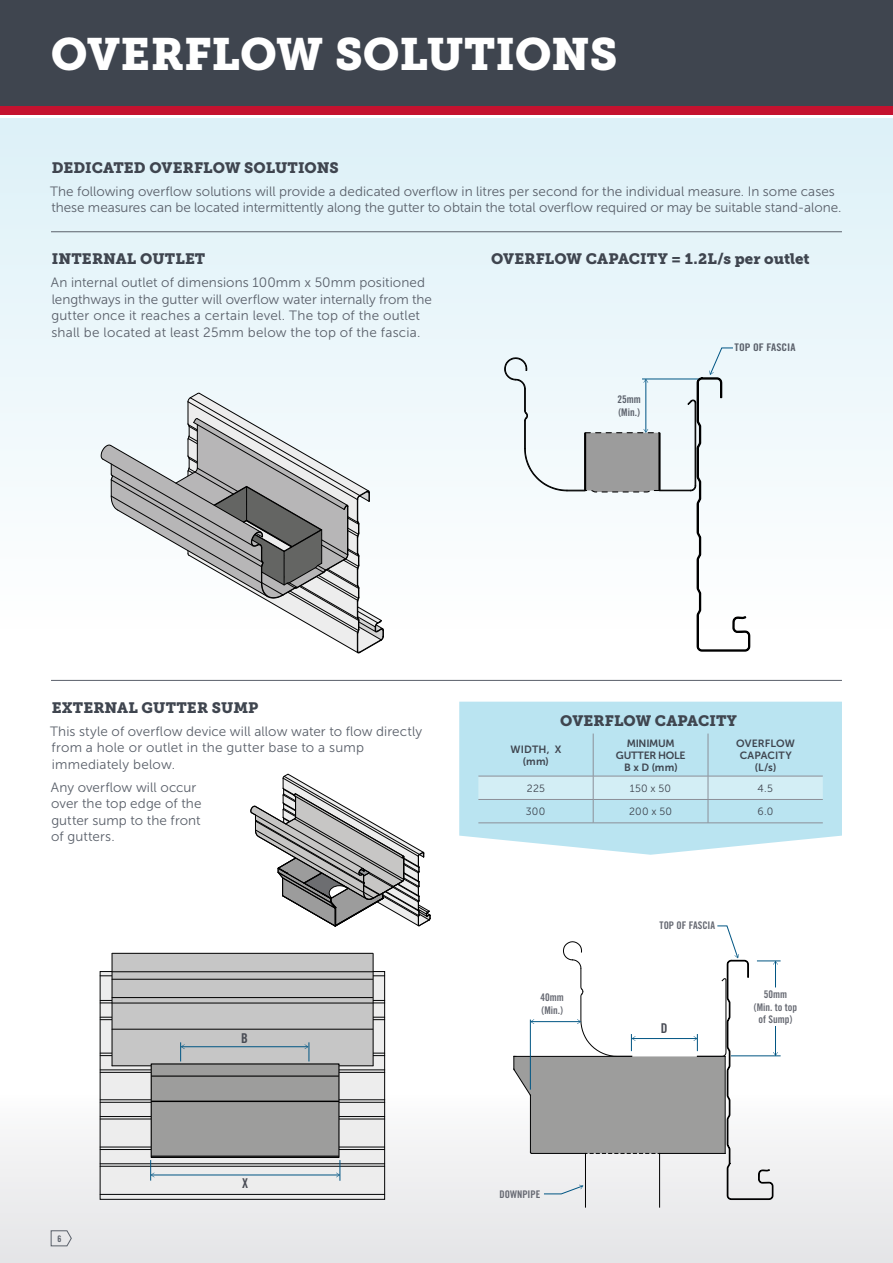
<style>
.page{position:relative;width:893px;height:1263px;background:#fff}
.page>*{position:absolute;margin:0;border:0;box-sizing:border-box;transform-origin:0 0}
.t1{font:45px "Museo Slab 900";color:#fff}
.t2{font:15px "Museo Slab 900";letter-spacing:.005em;color:#3f454f}
.t3{font:13.5px/16.5px "Museo Sans 300";color:#5a606a}
.t4{font:13.5px "Trade Gothic LT Std Bd Cn 20";color:#484b54}
.t5{font:10.5px/12.6px "Trade Gothic LT Std Bd Cn 20";color:#666972}
.t6{font:10.5px/12px "Museo Sans 700";color:#3f454f;text-align:center}
.t7{font:10.5px/12px "Museo Sans 700";letter-spacing:-.025em;color:#3f454f;text-align:center}
.t8{font:10.5px "Museo Sans 300";letter-spacing:.015em;color:#3f454f}
.t9{font:10.5px "Trade Gothic LT Std Bd Cn 20";color:#5a606a;scale:1.1 1}
.t10{font:10.5px/12.6px "Trade Gothic LT Std Bd Cn 20";color:#5a606a}
.t11{font:9px "Trade Gothic LT Std Bd Cn 20";color:#5a606a}
</style>
<div class="page">
<div style="left:0;top:1093px;width:893px;height:170px;background:linear-gradient(to bottom,#fcfcfc,#e3e4e6)"></div>
<div style="left:0;top:0;width:893px;height:106px;background:#3f454f"></div>
<div style="left:0;top:106px;width:893px;height:9px;background:#c4122f"></div>
<div style="left:0;top:118px;width:893px;height:510px;background:linear-gradient(to bottom,#dcf0f7,#fefefe)"></div>
<svg style="left:51px;top:1230px;width:21px;height:16px"></svg>
<svg style="left:459px;top:702px;width:383px;height:153px;background:#c0e6f1"></svg>
<div style="left:100px;top:971px;width:285px;height:228px;background:#ededed"></div>
<div style="left:100px;top:971px;width:285px;height:229px;border:1px solid #020304"></div>
<hr style="left:100px;top:1147px;width:285px;height:1px;background:#020304">
<hr style="left:100px;top:1149px;width:285px;height:1px;background:#020304">
<hr style="left:100px;top:1163px;width:285px;height:1px;background:#020304">
<hr style="left:100px;top:1166px;width:285px;height:1px;background:#020304">
<hr style="left:100px;top:1194px;width:285px;height:1px;background:#020304">
<hr style="left:100px;top:975px;width:285px;height:1px;background:#020304">
<hr style="left:100px;top:1099px;width:285px;height:1px;background:#020304">
<hr style="left:100px;top:1102px;width:285px;height:1px;background:#020304">
<hr style="left:100px;top:1116px;width:285px;height:1px;background:#020304">
<hr style="left:100px;top:1118px;width:285px;height:1px;background:#020304">
<hr style="left:100px;top:1053px;width:285px;height:1px;background:#020304">
<hr style="left:100px;top:1055px;width:285px;height:1px;background:#020304">
<hr style="left:100px;top:1069px;width:285px;height:1px;background:#020304">
<hr style="left:100px;top:1072px;width:285px;height:1px;background:#020304">
<hr style="left:100px;top:1000px;width:285px;height:1px;background:#020304">
<hr style="left:100px;top:1002px;width:285px;height:1px;background:#020304">
<hr style="left:100px;top:1017px;width:285px;height:1px;background:#020304">
<hr style="left:100px;top:1019px;width:285px;height:1px;background:#020304">
<div style="left:112px;top:953px;width:261px;height:113px;background:#c6c6c6"></div>
<hr style="left:112px;top:971px;width:261px;height:1px;background:#000">
<hr style="left:112px;top:979px;width:261px;height:1px;background:#000">
<hr style="left:112px;top:997px;width:261px;height:1px;background:#000">
<hr style="left:112px;top:1003px;width:261px;height:1px;background:#000">
<hr style="left:112px;top:1029px;width:261px;height:1px;background:#000">
<hr style="left:303px;top:1065px;width:70px;height:1px;background:#000">
<hr style="left:112px;top:1065px;width:74px;height:1px;background:#000">
<hr style="left:112px;top:953px;width:261px;height:1px;background:#000">
<hr style="left:373px;top:954px;width:1px;height:112px;background:#000">
<hr style="left:112px;top:954px;width:1px;height:112px;background:#000">
<div style="left:151px;top:1064px;width:188px;height:93px;background:#9d9d9c"></div>
<hr style="left:152px;top:1155px;width:186px;height:2px;background:#000">
<hr style="left:152px;top:1101px;width:186px;height:1px;background:#000">
<hr style="left:152px;top:1075px;width:186px;height:2px;background:#000">
<div style="left:151px;top:1063px;width:189px;height:95px;border:1px solid #000"></div>
<hr style="left:181px;top:1046px;width:127px;height:1px;background:#005583">
<svg style="left:305px;top:1042px;width:5px;height:19px"></svg>
<svg style="left:180px;top:1042px;width:5px;height:19px"></svg>
<hr style="left:151px;top:1175px;width:188px;height:1px;background:#005583">
<svg style="left:150px;top:1160px;width:5px;height:20px"></svg>
<svg style="left:336px;top:1160px;width:5px;height:21px"></svg>
<hr style="left:585px;top:1154px;width:1px;height:53px;background:#000">
<hr style="left:659px;top:1154px;width:1px;height:53px;background:#000">
<svg style="left:513px;top:925px;width:268px;height:275px"></svg>
<svg style="left:250px;top:774px;width:181px;height:153px"></svg>
<hr style="left:51px;top:680px;width:791px;height:1px;background:#5a606a">
<hr style="left:51px;top:231px;width:791px;height:1px;background:#5a606a">
<hr style="left:478px;top:823px;width:115px;height:1px;background:#8c8f98">
<hr style="left:593px;top:823px;width:115px;height:1px;background:#8c8f98">
<hr style="left:708px;top:823px;width:115px;height:1px;background:#8c8f98">
<hr style="left:593px;top:733px;width:1px;height:43px;background:#8c8f98">
<hr style="left:708px;top:733px;width:1px;height:43px;background:#8c8f98">
<svg style="left:478px;top:776px;width:345px;height:47px;background:#c3e4ee"></svg>
<hr style="left:659px;top:490px;width:32px;height:1px;background:#000">
<hr style="left:642px;top:379px;width:57px;height:1px;background:#005584">
<svg style="left:504px;top:357px;width:157px;height:136px"></svg>
<svg style="left:686px;top:348px;width:65px;height:304px"></svg>
<svg style="left:101px;top:392px;width:283px;height:262px"></svg>
<h1 class="t1" style="left:51px;top:28px;width:568px">OVERFLOW SOLUTIONS</h1>
<p class="t2" style="left:52px;top:159px;width:289px">DEDICATED OVERFLOW SOLUTIONS</p>
<p class="t3" style="left:50px;top:183px;width:793px">The following overflow solutions will provide a dedicated overflow in litres per second for the individual measure. In some cases these measures can be located intermittently along the gutter to obtain the total overflow required or may be suitable stand-alone.</p>
<p class="t2" style="left:52px;top:250px;width:155px">INTERNAL OUTLET</p>
<p class="t3" style="left:51px;top:274px;width:383px">An internal outlet of dimensions 100mm x 50mm positioned lengthways in the gutter will overflow water internally from the gutter once it reaches a certain level. The top of the outlet shall be located at least 25mm below the top of the fascia.</p>
<p class="t2" style="left:491px;top:250px;width:320px">OVERFLOW CAPACITY = 1.2L/s per outlet</p>
<p class="t10" style="left:617px;top:393px;width:25px">25mm (Min.)</p>
<p class="t9" style="left:735px;top:341px;width:57px">TOP OF FASCIA</p>
<p class="t2" style="left:52px;top:699px;width:208px">EXTERNAL GUTTER SUMP</p>
<p class="t3" style="left:50px;top:723px;width:373px">This style of overflow device will allow water to flow directly from a hole or outlet in the gutter base to a sump immediately below.</p>
<p class="t3" style="left:51px;top:779px;width:152px">Any overflow will occur over the top edge of the gutter sump to the front of gutters.</p>
<p class="t4" style="left:241px;top:1030px;width:8px">B</p>
<p class="t11" style="left:58px;top:1233px;width:5px">6</p>
<p class="t4" style="left:242px;top:1175px;width:7px">X</p>
<p class="t2" style="left:560px;top:712px;width:178px">OVERFLOW CAPACITY</p>
<p class="t6" style="left:511px;top:743px;width:52px">WIDTH, X (mm)</p>
<p class="t7" style="left:616px;top:737px;width:71px">MINIMUM<br>GUTTER HOLE<br>B x D (mm)</p>
<p class="t6" style="left:736px;top:737px;width:60px">OVERFLOW<br>CAPACITY (L/s)</p>
<p class="t8" style="left:527px;top:782px;width:20px">225</p>
<p class="t8" style="left:630px;top:782px;width:43px">150 x 50</p>
<p class="t8" style="left:758px;top:782px;width:17px">4.5</p>
<p class="t8" style="left:526px;top:806px;width:21px">300</p>
<p class="t8" style="left:629px;top:806px;width:44px">200 x 50</p>
<p class="t8" style="left:757px;top:806px;width:17px">6.0</p>
<p class="t5" style="left:540px;top:991px;width:25px">40mm (Min.)</p>
<p class="t5" style="left:500px;top:1187px;width:42px">DOWNPIPE</p>
<p class="t5" style="left:660px;top:919px;width:57px">TOP OF FASCIA</p>
<p class="t4" style="left:661px;top:1020px;width:8px">D</p>
<p class="t5" style="left:754px;top:988px;width:45px;text-align:center">50mm (Min. to top of Sump)</p>
</div>
